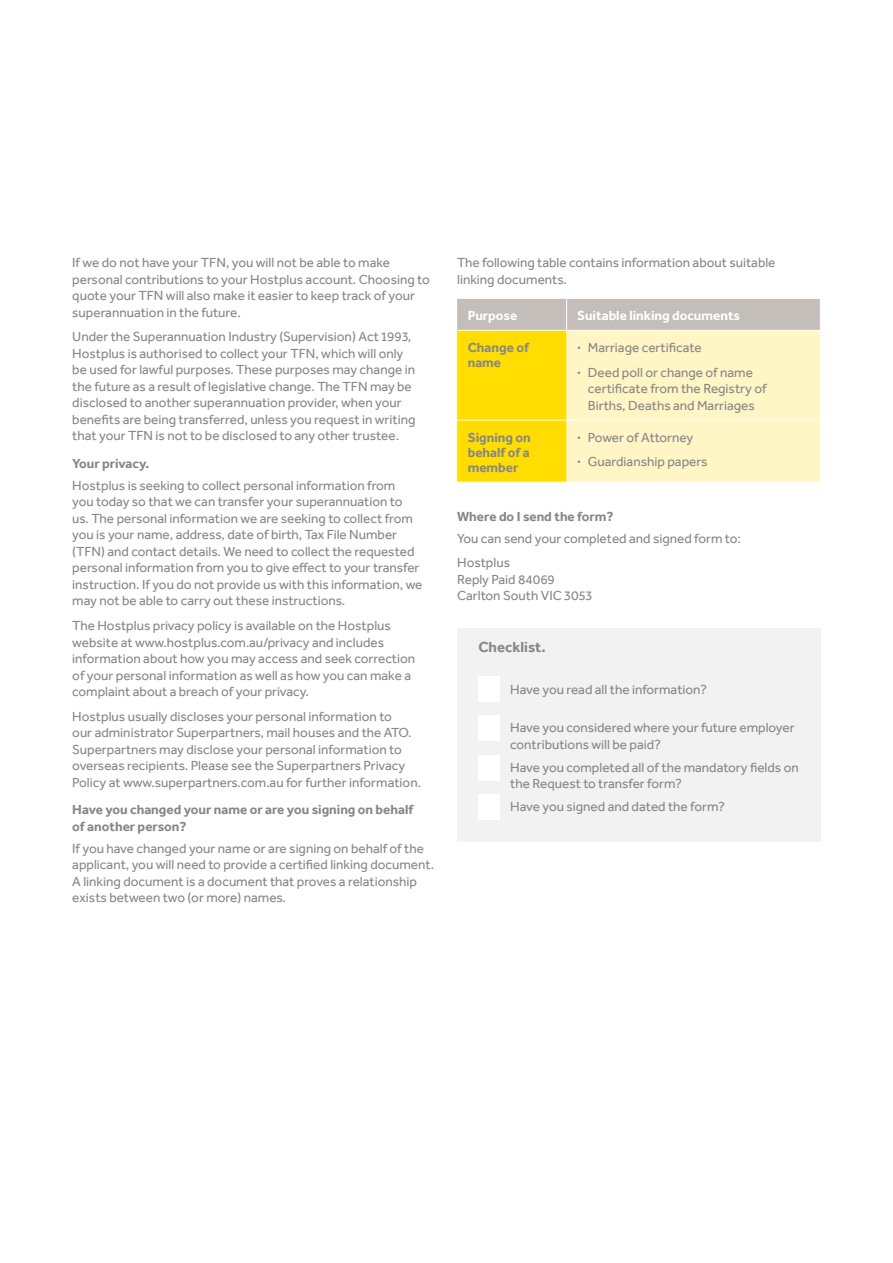
<style>
.page{position:relative;width:893px;height:1263px;background:#fff}
.page>*{position:absolute;margin:0;border:0;box-sizing:border-box;transform-origin:0 0}
.t1{font:700 15px "Effra";color:#878787}
.t2{font:13.5px/16.5px "Effra";color:#878787}
.t3{font:700 13.5px/15px "Effra";color:#878787}
.t4{font:700 13.5px "Effra";color:#fff}
.s1{font-weight:700}
</style>
<div class="page">
<svg style="left:457px;top:299px;width:363px;height:183px;background:#f4e592"></svg>
<hr style="left:566px;top:299px;width:1px;height:31px;background:#fff">
<hr style="left:457px;top:420px;width:110px;height:1px;background:#fff">
<hr style="left:567px;top:330px;width:254px;height:1px;background:#fff">
<hr style="left:567px;top:420px;width:254px;height:1px;background:#fff">
<hr style="left:457px;top:330px;width:110px;height:1px;background:#fff">
<div style="left:457px;top:628px;width:364px;height:213px;background:#f2f2f2"></div>
<div style="left:478px;top:677px;width:22px;height:25px;background:#fff"></div>
<div style="left:478px;top:715px;width:22px;height:26px;background:#fff"></div>
<div style="left:478px;top:755px;width:22px;height:25px;background:#fff"></div>
<div style="left:478px;top:794px;width:22px;height:26px;background:#fff"></div>
<p class="t2" style="left:72px;top:254px;width:359px">If we do not have your TFN, you will not be able to make personal contributions to your Hostplus account. Choosing to quote your TFN will also make it easier to keep track of your superannuation in the future.</p>
<p class="t2" style="left:72px;top:328px;width:345px">Under the Superannuation Industry (Supervision) Act 1993, Hostplus is authorised to collect your TFN, which will only be used for lawful purposes. These purposes may change in the future as a result of legislative change. The TFN may be disclosed to another superannuation provider, when your benefits are being transferred, unless you request in writing that your TFN is not to be disclosed to any other trustee.</p>
<p class="t3" style="left:72px;top:456px;width:79px">Your privacy.</p>
<p class="t2" style="left:72px;top:477px;width:352px">Hostplus is seeking to collect personal information from<br>you today so that we can transfer your superannuation to us. The personal information we are seeking to collect from you is your name, address, date of birth, Tax File Number (TFN) and contact details. We need to collect the requested personal information from you to give effect to your transfer instruction. If you do not provide us with this information, we may not be able to carry out these instructions.</p>
<p class="t2" style="left:72px;top:617px;width:344px">The Hostplus privacy policy is available on the Hostplus website at www.hostplus.com.au/privacy and includes information about how you may access and seek correction of your personal information as well as how you can make a complaint about a breach of your privacy.</p>
<p class="t2" style="left:72px;top:708px;width:350px">Hostplus usually discloses your personal information to<br>our administrator Superpartners, mail houses and the ATO.<br>Superpartners may disclose your personal information to overseas recipients. Please see the Superpartners Privacy Policy at www.superpartners.com.au for further information.</p>
<p class="t3" style="left:72px;top:801px;width:342px;line-height:16.5px">Have you changed your name or are you signing on behalf of another person?</p>
<p class="t2" style="left:72px;top:840px;width:363px">If you have changed your name or are signing on behalf of the applicant, you will need to provide a certified linking document.<br>A linking document is a document that proves a relationship exists between two (or more) names.</p>
<p class="t2" style="left:457px;top:254px;width:320px">The following table contains information about suitable linking documents.</p>
<p class="t4" style="left:468px;top:307px;width:51px">Purpose</p>
<p class="t4" style="left:577px;top:307px;width:164px">Suitable linking documents</p>
<p class="t3" style="left:468px;top:339px;width:63px">Change of name</p>
<p class="t2" style="left:577px;top:335px;width:177px;line-height:24.8px"><span class="s1">·</span> Marriage certificate<br><span class="s1">·</span> Deed poll or change of name</p>
<p class="t2" style="left:588px;top:380px;width:180px">certificate from the Registry of<br>Births, Deaths and Marriages</p>
<p class="t3" style="left:468px;top:429px;width:64px;text-align:justify">Signing on behalf of a member</p>
<p class="t2" style="left:577px;top:424px;width:132px;line-height:24.8px"><span class="s1">·</span> Power of Attorney<br><span class="s1">·</span> Guardianship papers</p>
<p class="t3" style="left:457px;top:508px;width:158px">Where do I send the form?</p>
<p class="t2" style="left:457px;top:525px;width:285px;line-height:24.8px">You can send your completed and signed form to:<br>Hostplus</p>
<p class="t2" style="left:457px;top:571px;width:137px">Reply Paid 84069<br>Carlton South VIC 3053</p>
<p class="t1" style="left:478px;top:638px;width:69px">Checklist.</p>
<p class="t2" style="left:510px;top:681px;width:198px">Have you read all the information?</p>
<p class="t2" style="left:510px;top:719px;width:286px">Have you considered where your future employer contributions will be paid?</p>
<p class="t2" style="left:510px;top:759px;width:290px">Have you completed all of the mandatory fields on the Request to transfer form?</p>
<p class="t2" style="left:510px;top:798px;width:216px">Have you signed and dated the form?</p>
</div>
